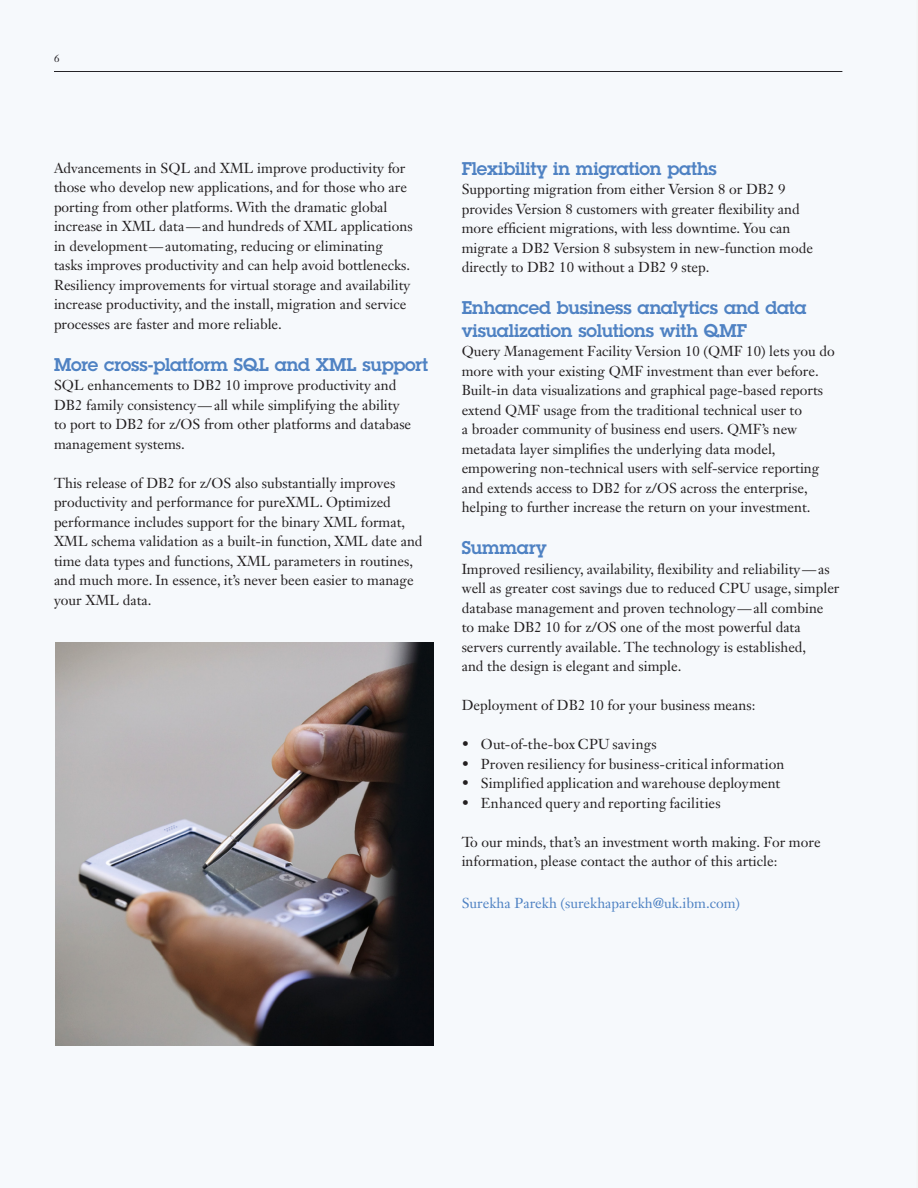
<style>
.page{position:relative;width:918px;height:1188px;background:#fff}
.page>*{position:absolute;margin:0;border:0;box-sizing:border-box;transform-origin:0 0}
.WP_Body_Subhead__Hel{font:600 18px/22.5px "Lubalin Graph Std";letter-spacing:-.01em;color:#4f82c3}
.WP_Janson_Bullet_Tex{font:14.25px/19.5px "Janson Text LT Std";color:#231f20}
.t1{font:14.25px "Janson Text LT Std";color:#4f82c3}
.t2{font:10.5px "Janson Text LT Std";color:#231f20}
</style>
<div class="page">
<img style="left:55px;top:643px;width:378px;height:403px">
<p class="t2" style="left:54px;top:52px;width:7px">6</p>
<p class="WP_Janson_Bullet_Tex" style="left:54px;top:158px;width:360px">Advancements in SQL and XML improve productivity for those who develop new applications, and for those who are porting from other platforms. With the dramatic global increase in XML data—and hundreds of XML applications in development—automating, reducing or eliminating tasks improves productivity and can help avoid bottlenecks.<br>Resiliency improvements for virtual storage and availability increase productivity, and the install, migration and service processes are faster and more reliable.</p>
<p class="WP_Body_Subhead__Hel" style="left:54px;top:353px;width:376px">More cross-platform SQL and XML support</p>
<p class="WP_Janson_Bullet_Tex" style="left:54px;top:375px;width:359px">SQL enhancements to DB2 10 improve productivity and DB2 family consistency—all while simplifying the ability to port to DB2 for z/OS from other platforms and database management systems.</p>
<p class="WP_Janson_Bullet_Tex" style="left:54px;top:473px;width:370px">This release of DB2 for z/OS also substantially improves productivity and performance for pureXML. Optimized performance includes support for the binary XML format, XML schema validation as a built-in function, XML date and time data types and functions, XML parameters in routines, and much more. In essence, it’s never been easier to manage your XML data.</p>
<p class="WP_Body_Subhead__Hel" style="left:462px;top:157px;width:257px">Flexibility in migration paths</p>
<p class="WP_Janson_Bullet_Tex" style="left:462px;top:180px;width:353px">Supporting migration from either Version 8 or DB2 9 provides Version 8 customers with greater flexibility and more efficient migrations, with less downtime. You can migrate a DB2 Version 8 subsystem in new-function mode directly to DB2 10 without a DB2 9 step.</p>
<p class="WP_Body_Subhead__Hel" style="left:462px;top:297px;width:346px">Enhanced business analytics and data visualization solutions with QMF</p>
<p class="WP_Janson_Bullet_Tex" style="left:462px;top:342px;width:375px">Query Management Facility Version 10 (QMF 10) lets you do more with your existing QMF investment than ever before.<br>Built-in data visualizations and graphical page-based reports extend QMF usage from the traditional technical user to<br>a broader community of business end users. QMF’s new metadata layer simplifies the underlying data model, empowering non-technical users with self-service reporting and extends access to DB2 for z/OS across the enterprise, helping to further increase the return on your investment.</p>
<p class="WP_Body_Subhead__Hel" style="left:462px;top:537px;width:86px">Summary</p>
<p class="WP_Janson_Bullet_Tex" style="left:462px;top:559px;width:379px">Improved resiliency, availability, flexibility and reliability—as well as greater cost savings due to reduced CPU usage, simpler database management and proven technology—all combine to make DB2 10 for z/OS one of the most powerful data servers currently available. The technology is established,<br>and the design is elegant and simple.</p>
<p class="WP_Janson_Bullet_Tex" style="left:462px;top:696px;width:295px">Deployment of DB2 10 for your business means:</p>
<p class="WP_Janson_Bullet_Tex" style="left:462px;top:735px;width:197px">• Out-of-the-box CPU savings</p>
<p class="WP_Janson_Bullet_Tex" style="left:462px;top:754px;width:324px">• Proven resiliency for business-critical information</p>
<p class="WP_Janson_Bullet_Tex" style="left:462px;top:774px;width:320px">• Simplified application and warehouse deployment</p>
<p class="WP_Janson_Bullet_Tex" style="left:462px;top:793px;width:260px">• Enhanced query and reporting facilities</p>
<p class="WP_Janson_Bullet_Tex" style="left:462px;top:832px;width:360px">To our minds, that’s an investment worth making. For more information, please contact the author of this article:</p>
<p class="t1" style="left:462px;top:894px;width:280px">Surekha Parekh (surekhaparekh@uk.ibm.com)</p>
</div>
